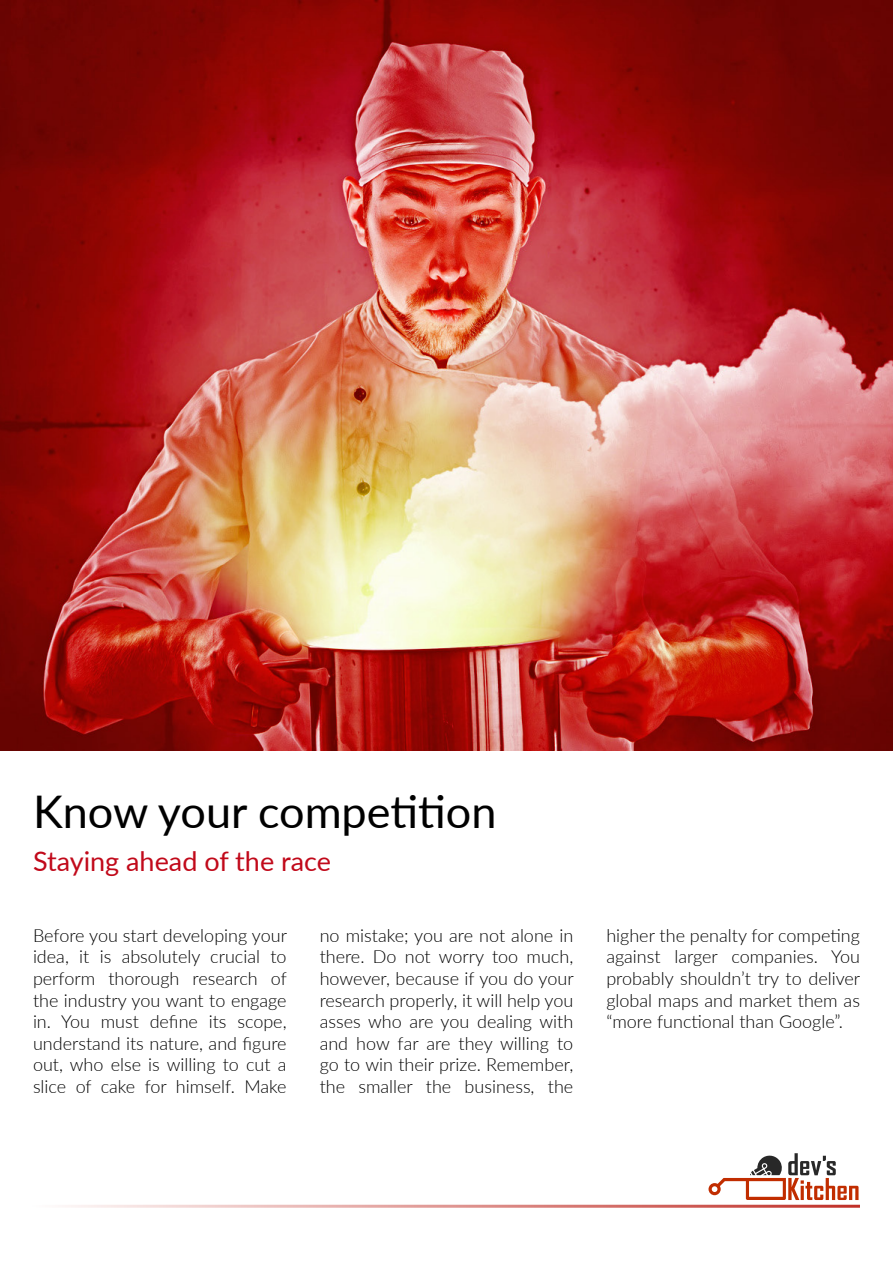
<style>
.page{position:relative;width:893px;height:1263px;background:#fff}
.page>*{position:absolute;margin:0;border:0;box-sizing:border-box;transform-origin:0 0}
.t1{font:45px "Lato";color:#000}
.t2{font:27px "Lato";color:#c1091a}
.t3{font:300 18px/21.6px "Lato";color:#000;text-align:justify}
</style>
<div class="page">
<img style="left:0;top:0;width:893px;height:750px">
<hr style="left:28px;top:1205px;width:832px;height:3px;background:#c02e26">
<svg style="left:708px;top:1153px;width:150px;height:47px"></svg>
<p class="t1" style="left:33px;top:780px;width:465px">Know your competition</p>
<p class="t2" style="left:33px;top:841px;width:300px">Staying ahead of the race</p>
<p class="t3" style="left:33px;top:924px;width:256px">Before you start developing your idea, it is absolutely crucial to perform thorough research of the industry you want to engage in. You must define its scope, understand its nature, and figure out, who else is willing to cut a slice of cake for himself. Make</p>
<p class="t3" style="left:320px;top:924px;width:256px">no mistake; you are not alone in there. Do not worry too much, however, because if you do your research properly, it will help you asses who are you dealing with and how far are they willing to go to win their prize. Remember, the smaller the business, the</p>
<p class="t3" style="left:606px;top:924px;width:255px">higher the penalty for competing against larger companies. You probably shouldn’t try to deliver global maps and market them as “more functional than Google”.</p>
</div>
